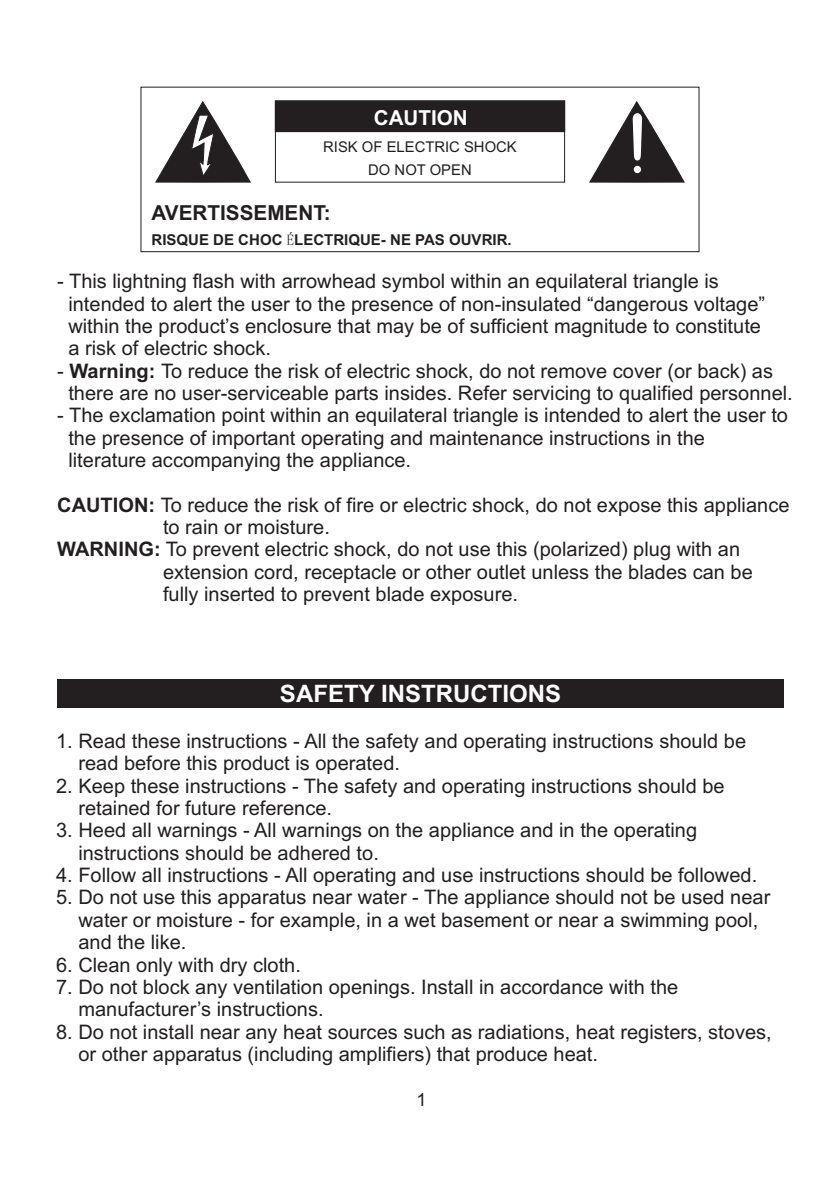
<style>
.page{position:relative;width:840px;height:1191px;background:#fff}
.page>*{position:absolute;margin:0;border:0;box-sizing:border-box;transform-origin:0 0}
.t1{font:700 24px "Arial";color:#fff}
.t2{font:700 20.6px "Arial";color:#231f20}
.t3{font:700 20.6px "Arial";color:#fff}
.t4{font:20px/22.4px "Arial";color:#231f20}
.t5{font:18px "Arial Unicode MS";color:#231f20}
.t6{font:700 15px "Arial";color:#231f20}
.t7{font:14.8px/23.2px "Arial";color:#231f20;text-align:center}
.s1{font-family:"Sim Sun";font-weight:400}
.s2{font-weight:700}
</style>
<div class="page">
<div style="left:140px;top:87px;width:559px;height:165px;border:1px solid #231f20"></div>
<div style="left:274px;top:100px;width:291px;height:33px;background:#231f20"></div>
<svg style="left:589px;top:101px;width:95px;height:82px"></svg>
<div style="left:633px;top:166px;width:7px;height:7px;background:#fff;border-radius:50%"></div>
<svg style="left:155px;top:101px;width:95px;height:82px"></svg>
<div style="left:57px;top:679px;width:725px;height:29px;background:#231f20"></div>
<p class="t3" style="left:373px;top:110px;width:96px">CAUTION</p>
<p class="t7" style="left:323px;top:137px;width:195px">RISK OF ELECTRIC SHOCK<br>DO NOT OPEN</p>
<p class="t2" style="left:151px;top:205px;width:180px">AVERTISSEMENT:</p>
<p class="t6" style="left:151px;top:234px;width:361px">RISQUE DE CHOC <span class="s1">É</span>LECTRIQUE- NE PAS OUVRIR.</p>
<p class="t4" style="left:68px;top:272px;width:697px;text-indent:-11px">- This lightning flash with arrowhead symbol within an equilateral triangle is intended to alert the user to the presence of non-insulated “dangerous voltage” within the product’s enclosure that may be of sufficient magnitude to constitute a risk of electric shock.</p>
<p class="t4" style="left:68px;top:361px;width:725px;text-indent:-11px">- <span class="s2">Warning:</span> To reduce the risk of electric shock, do not remove cover (or back) as there are no user-serviceable parts insides. Refer servicing to qualified personnel.</p>
<p class="t4" style="left:68px;top:406px;width:720px;text-indent:-11px">- The exclamation point within an equilateral triangle is intended to alert the user to the presence of important operating and maintenance instructions in the<br>literature accompanying the appliance.</p>
<p class="t4" style="left:57px;top:495px;width:733px"><span class="s2">CAUTION:</span> To reduce the risk of fire or electric shock, do not expose this appliance</p>
<p class="t4" style="left:163px;top:518px;width:168px">to rain or moisture.</p>
<p class="t4" style="left:57px;top:540px;width:684px"><span class="s2">WARNING:</span> To prevent electric shock, do not use this (polarized) plug with an</p>
<p class="t4" style="left:163px;top:562px;width:591px">extension cord, receptacle or other outlet unless the blades can be</p>
<p class="t4" style="left:163px;top:585px;width:356px">fully inserted to prevent blade exposure.</p>
<p class="t1" style="left:280px;top:685px;width:282px">SAFETY INSTRUCTIONS</p>
<p class="t4" style="left:78px;top:731px;width:669px;text-indent:-22px">1. Read these instructions - All the safety and operating instructions should be read before this product is operated.</p>
<p class="t4" style="left:78px;top:776px;width:647px;text-indent:-22px">2. Keep these instructions - The safety and operating instructions should be retained for future reference.</p>
<p class="t4" style="left:78px;top:821px;width:620px;text-indent:-22px">3. Heed all warnings - All warnings on the appliance and in the operating instructions should be adhered to.</p>
<p class="t4" style="left:56px;top:865px;width:702px">4. Follow all instructions - All operating and use instructions should be followed.</p>
<p class="t4" style="left:78px;top:888px;width:693px;text-indent:-22px">5. Do not use this apparatus near water - The appliance should not be used near water or moisture - for example, in a wet basement or near a swimming pool, and the like.</p>
<p class="t4" style="left:56px;top:955px;width:246px">6. Clean only with dry cloth.</p>
<p class="t4" style="left:78px;top:977px;width:601px;text-indent:-22px">7. Do not block any ventilation openings. Install in accordance with the manufacturer’s instructions.</p>
<p class="t4" style="left:78px;top:1022px;width:694px;text-indent:-22px">8. Do not install near any heat sources such as radiations, heat registers, stoves, or other apparatus (including amplifiers) that produce heat.</p>
<p class="t5" style="left:416px;top:1092px;width:12px">1</p>
</div>
